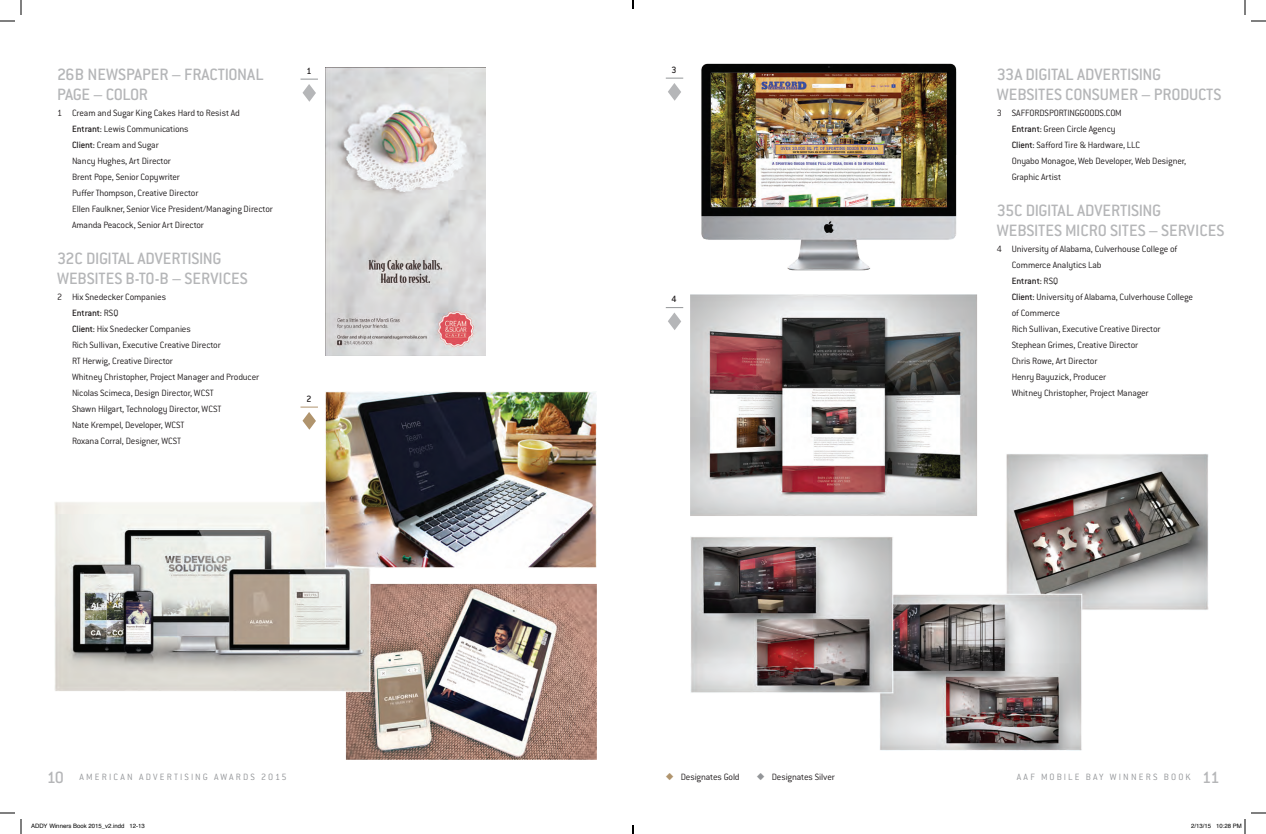
<style>
.page{position:relative;width:1266px;height:834px;background:#fff}
.page>*{position:absolute;margin:0;border:0;box-sizing:border-box;transform-origin:0 0}
.t1{font:500 18px/20px "Conduit WNT";letter-spacing:-.01em;color:#b5b6b8}
.t2{font:300 10px "Conduit WNT";letter-spacing:-.015em;color:#231f20}
.t3{font:300 10px "Conduit WNT";letter-spacing:.21em;color:#939598}
.t4{font:500 10px "Conduit WNT";letter-spacing:-.01em;color:#231f20}
.t5{font:6px "Helvetica";color:#000}
.s1{font-weight:500}
.s2{font-weight:300}
.s3{color:#b0946d}
.s4{color:#939598}
</style>
<div class="page">
<img style="left:691px;top:294px;width:518px;height:456px">
<svg style="left:301px;top:79px;width:17px;height:23px"></svg>
<img style="left:325px;top:67px;width:161px;height:289px">
<svg style="left:666px;top:78px;width:17px;height:23px"></svg>
<img style="left:701px;top:63px;width:256px;height:208px">
<svg style="left:666px;top:307px;width:17px;height:23px"></svg>
<img style="left:55px;top:392px;width:541px;height:368px">
<svg style="left:0;top:0;width:22px;height:22px"></svg>
<svg style="left:0;top:812px;width:22px;height:22px"></svg>
<svg style="left:1244px;top:0;width:22px;height:22px"></svg>
<svg style="left:1244px;top:812px;width:22px;height:22px"></svg>
<svg style="left:632px;top:0;width:2px;height:9px"></svg>
<svg style="left:632px;top:825px;width:2px;height:9px"></svg>
<p class="t1" style="left:57px;top:64px;width:208px">26B NEWSPAPER – FRACTIONAL<br>PAGE – COLOR</p>
<p class="t2" style="left:57px;top:107px;width:185px">1 Cream and Sugar King Cakes Hard to Resist Ad</p>
<p class="t2" style="left:72px;top:123px;width:118px"><span class="s1">Entrant:</span> Lewis Communications</p>
<p class="t2" style="left:72px;top:139px;width:88px"><span class="s1">Client:</span> Cream and Sugar</p>
<p class="t2" style="left:72px;top:155px;width:100px">Nancy Hughes, Art Director</p>
<p class="t2" style="left:72px;top:171px;width:109px">Brent Pope, Senior Copywriter</p>
<p class="t2" style="left:72px;top:187px;width:128px">Puffer Thompson, Creative Director</p>
<p class="t2" style="left:72px;top:203px;width:202px">Ellen Faulkner, Senior Vice President/Managing Director</p>
<p class="t2" style="left:72px;top:219px;width:133px">Amanda Peacock, Senior Art Director</p>
<p class="t1" style="left:57px;top:248px;width:192px">32C DIGITAL ADVERTISING<br>WEBSITES B-TO-B – SERVICES</p>
<p class="t2" style="left:57px;top:291px;width:111px">2 Hix Snedecker Companies</p>
<p class="t4" style="left:72px;top:307px;width:48px">Entrant: <span class="s2">RSQ</span></p>
<p class="t2" style="left:72px;top:323px;width:120px"><span class="s1">Client:</span> Hix Snedecker Companies</p>
<p class="t2" style="left:72px;top:339px;width:150px">Rich Sullivan, Executive Creative Director</p>
<p class="t2" style="left:72px;top:355px;width:102px">RT Herwig, Creative Director</p>
<p class="t2" style="left:72px;top:371px;width:189px">Whitney Christopher, Project Manager and Producer</p>
<p class="t2" style="left:72px;top:387px;width:143px">Nicolas Scimeca, Design Director, WCST</p>
<p class="t2" style="left:72px;top:403px;width:151px">Shawn Hilgart, Technology Director, WCST</p>
<p class="t2" style="left:72px;top:419px;width:114px">Nate Krempel, Developer, WCST</p>
<p class="t2" style="left:72px;top:435px;width:111px">Roxana Corral, Designer, WCST</p>
<p class="t4" style="left:306px;top:65px;width:7px">1</p>
<p class="t4" style="left:306px;top:393px;width:7px">2</p>
<p class="t4" style="left:672px;top:64px;width:7px">3</p>
<p class="t4" style="left:672px;top:293px;width:7px">4</p>
<p class="t1" style="left:997px;top:64px;width:226px">33A DIGITAL ADVERTISING<br>WEBSITES CONSUMER – PRODUCTS</p>
<p class="t2" style="left:997px;top:107px;width:127px">3 SAFFORDSPORTINGGOODS.COM</p>
<p class="t2" style="left:1012px;top:123px;width:105px"><span class="s1">Entrant:</span> Green Circle Agency</p>
<p class="t2" style="left:1012px;top:139px;width:130px"><span class="s1">Client:</span> Safford Tire &amp; Hardware, LLC</p>
<p class="t2" style="left:1012px;top:155px;width:176px">Onyabo Monagoe, Web Developer, Web Designer,</p>
<p class="t2" style="left:1012px;top:171px;width:51px">Graphic Artist</p>
<p class="t1" style="left:997px;top:200px;width:229px">35C DIGITAL ADVERTISING<br>WEBSITES MICRO SITES – SERVICES</p>
<p class="t2" style="left:997px;top:243px;width:182px">4 University of Alabama, Culverhouse College of</p>
<p class="t2" style="left:1012px;top:259px;width:91px">Commerce Analytics Lab</p>
<p class="t4" style="left:1012px;top:275px;width:48px">Entrant: <span class="s2">RSQ</span></p>
<p class="t2" style="left:1012px;top:291px;width:183px"><span class="s1">Client:</span> University of Alabama, Culverhouse College</p>
<p class="t2" style="left:1012px;top:307px;width:50px">of Commerce</p>
<p class="t2" style="left:1012px;top:323px;width:150px">Rich Sullivan, Executive Creative Director</p>
<p class="t2" style="left:1012px;top:339px;width:128px">Stephean Grimes, Creative Director</p>
<p class="t2" style="left:1012px;top:355px;width:87px">Chris Rowe, Art Director</p>
<p class="t2" style="left:1012px;top:371px;width:96px">Henry Bayuzick, Producer</p>
<p class="t2" style="left:1012px;top:387px;width:138px">Whitney Christopher, Project Manager</p>
<p class="t1" style="left:47px;top:767px;width:19px">10</p>
<p class="t3" style="left:79px;top:771px;width:209px">AMERICAN ADVERTISING AWARDS 2015</p>
<p class="t3" style="left:1017px;top:771px;width:175px">AAF MOBILE BAY WINNERS BOOK</p>
<p class="t1" style="left:1202px;top:767px;width:19px">11</p>
<p class="t2" style="left:666px;top:771px;width:75px"><span class="s3">◆</span> Designates Gold</p>
<p class="t2" style="left:757px;top:771px;width:79px"><span class="s4">◆</span> Designates Silver</p>
<p class="t5" style="left:31px;top:821px;width:115px">ADDY Winners Book 2015_v2.indd 12-13</p>
<p class="t5" style="left:1191px;top:821px;width:52px">2/13/15 10:28 PM</p>
</div>
